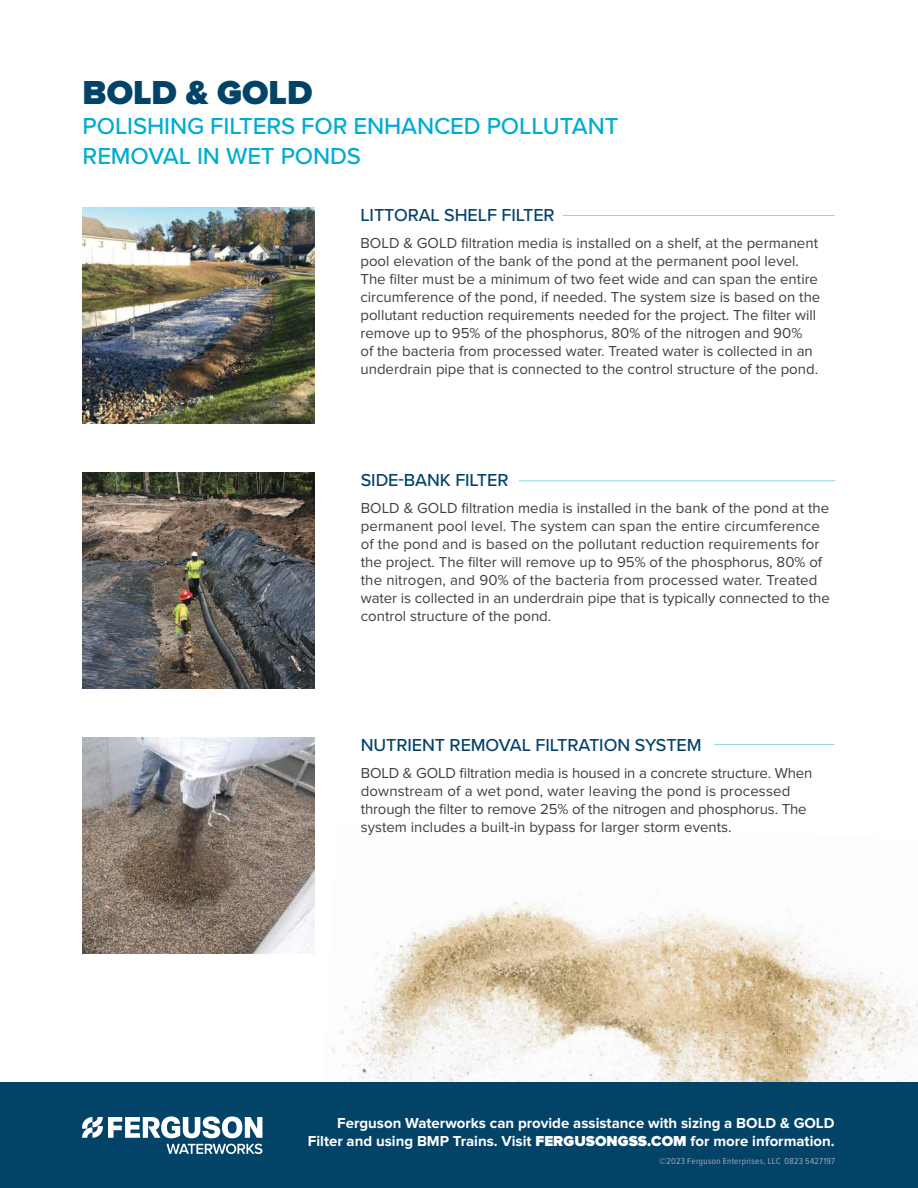
<style>
.page{position:relative;width:918px;height:1188px;background:#fff}
.page>*{position:absolute;margin:0;border:0;box-sizing:border-box;transform-origin:0 0}
.t1{font:900 34.5px "Proxima Nova";color:#044368}
.t2{font:500 24px/30px "Proxima Nova";letter-spacing:-.005em;color:#00acd1}
.t3{font:500 18px "Proxima Nova";letter-spacing:-.005em;color:#044368}
.t4{font:15px/18px "Proxima Nova";color:#403f41}
.t5{font:700 15px/18px "Proxima Nova";color:#fff;text-align:right}
.t6{font:9px "Proxima Nova Cond";letter-spacing:.035em;color:#a7a9ab}
.s1{font-weight:900}
</style>
<div class="page">
<img style="left:331px;top:902px;width:587px;height:180px">
<img style="left:83px;top:472px;width:232px;height:216px">
<hr style="left:519px;top:480px;width:316px;height:1px;background:#91d6e8">
<img style="left:83px;top:207px;width:231px;height:216px">
<hr style="left:563px;top:215px;width:272px;height:1px;background:#91d6e8">
<img style="left:83px;top:737px;width:232px;height:216px">
<hr style="left:714px;top:744px;width:121px;height:1px;background:#91d6e8">
<div style="left:0;top:1082px;width:918px;height:106px;background:#044368"></div>
<svg style="left:166px;top:1144px;width:96px;height:10px"></svg>
<svg style="left:82px;top:1116px;width:180px;height:22px"></svg>
<h1 class="t1" style="left:83px;top:77px;width:231px">BOLD &amp; GOLD</h1>
<h2 class="t2" style="left:83px;top:111px;width:537px">POLISHING FILTERS FOR ENHANCED POLLUTANT<br>REMOVAL IN WET PONDS</h2>
<p class="t3" style="left:360px;top:208px;width:196px">LITTORAL SHELF FILTER</p>
<p class="t4" style="left:360px;top:235px;width:461px">BOLD &amp; GOLD filtration media is installed on a shelf, at the permanent pool elevation of the bank of the pond at the permanent pool level.<br>The filter must be a minimum of two feet wide and can span the entire circumference of the pond, if needed. The system size is based on the pollutant reduction requirements needed for the project. The filter will remove up to 95% of the phosphorus, 80% of the nitrogen and 90%<br>of the bacteria from processed water. Treated water is collected in an underdrain pipe that is connected to the control structure of the pond.</p>
<p class="t3" style="left:361px;top:473px;width:149px">SIDE-BANK FILTER</p>
<p class="t4" style="left:361px;top:500px;width:471px">BOLD &amp; GOLD filtration media is installed in the bank of the pond at the permanent pool level. The system can span the entire circumference of the pond and is based on the pollutant reduction requirements for the project. The filter will remove up to 95% of the phosphorus, 80% of the nitrogen, and 90% of the bacteria from processed water. Treated water is collected in an underdrain pipe that is typically connected to the control structure of the pond.</p>
<p class="t3" style="left:361px;top:738px;width:342px">NUTRIENT REMOVAL FILTRATION SYSTEM</p>
<p class="t4" style="left:361px;top:765px;width:453px">BOLD &amp; GOLD filtration media is housed in a concrete structure. When downstream of a wet pond, water leaving the pond is processed through the filter to remove 25% of the nitrogen and phosphorus. The system includes a built-in bypass for larger storm events.</p>
<p class="t5" style="left:308px;top:1115px;width:528px">Ferguson Waterworks can provide assistance with sizing a BOLD &amp; GOLD<br>Filter and using BMP Trains. Visit <span class="s1">FERGUSONGSS.COM</span> for more information.</p>
<p class="t6" style="left:660px;top:1158px;width:177px">©2023 Ferguson Enterprises, LLC 0823 5427197</p>
</div>
